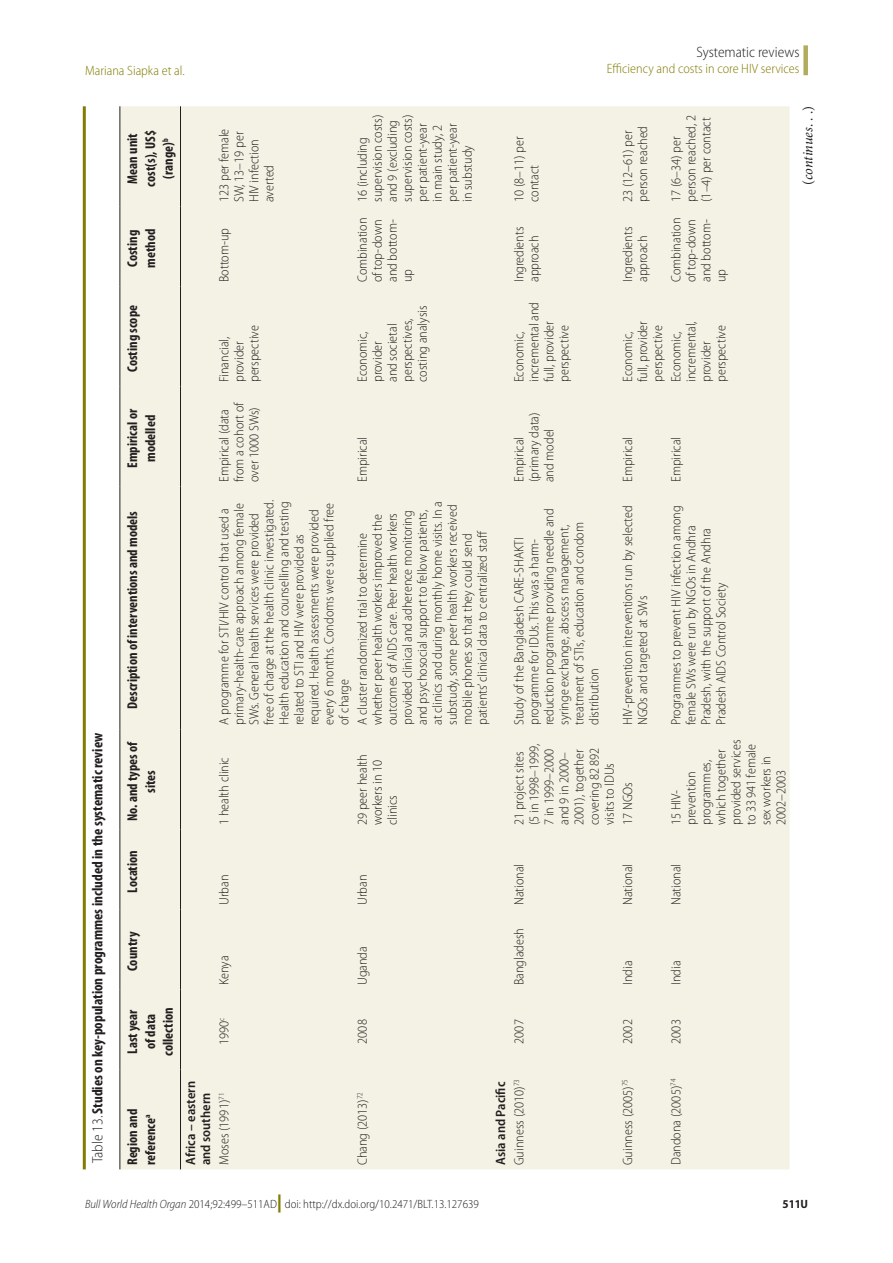
<style>
.page{position:relative;width:893px;height:1263px;background:#fff}
.page>*{position:absolute;margin:0;border:0;box-sizing:border-box;transform-origin:0 0}
.Tbl_Title{font:700 condensed 15px "Myriad Pro";color:#231f20}
.Section_Title{font:300 semi-condensed 15px "Myriad Pro";color:#231f20}
.Tbl_Col_Hd{font:700 condensed 14.25px/17.9px "Myriad Pro";color:#231f20;text-align:center}
.continues_message{font:italic 14.25px "Minion Pro";letter-spacing:-.01em;color:#231f20}
.Tbl_Body{font:300 semi-condensed 13.5px/15px "Myriad Pro";color:#231f20}
.Tbl_Body-2{font:600 semi-condensed 13.5px/15px "Myriad Pro";color:#231f20}
.RH_Outside{font:300 semi-condensed 13.5px "Myriad Pro";color:#827c00}
.RH_Inside{font:300 semi-condensed 13.5px "Myriad Pro";color:#827c00}
.t1{font:300 semi-condensed 12px "Myriad Pro";color:#231f20}
.t2{font:700 semi-condensed 12px "Myriad Pro";color:#231f20}
.s1{font-weight:300;font-stretch:semi-condensed}
.s2{font-style:normal}
.s3{font-style:italic}
.s4{font-weight:900;font-stretch:normal;font-size:18px;color:#827c00}
</style>
<div class="page">
<div style="left:803px;top:45px;width:5px;height:30px;background:#b2ac5f"></div>
<hr style="left:83px;top:106px;width:3px;height:1063px;background:#827c00">
<div style="left:121px;top:106px;width:668px;height:1063px;background:#f3f2e4"></div>
<hr style="left:180px;top:1069px;width:1px;height:100px;background:#231f20">
<hr style="left:180px;top:989px;width:1px;height:80px;background:#231f20">
<hr style="left:180px;top:909px;width:1px;height:80px;background:#231f20">
<hr style="left:180px;top:829px;width:1px;height:80px;background:#231f20">
<hr style="left:180px;top:729px;width:1px;height:100px;background:#231f20">
<hr style="left:180px;top:486px;width:1px;height:243px;background:#231f20">
<hr style="left:180px;top:386px;width:1px;height:100px;background:#231f20">
<hr style="left:180px;top:286px;width:1px;height:100px;background:#231f20">
<hr style="left:180px;top:206px;width:1px;height:80px;background:#231f20">
<hr style="left:180px;top:106px;width:1px;height:100px;background:#231f20">
<hr style="left:120px;top:1069px;width:1px;height:100px;background:#231f20">
<hr style="left:120px;top:989px;width:1px;height:80px;background:#231f20">
<hr style="left:120px;top:909px;width:1px;height:80px;background:#231f20">
<hr style="left:120px;top:829px;width:1px;height:80px;background:#231f20">
<hr style="left:120px;top:729px;width:1px;height:100px;background:#231f20">
<hr style="left:120px;top:486px;width:1px;height:243px;background:#231f20">
<hr style="left:120px;top:386px;width:1px;height:100px;background:#231f20">
<hr style="left:120px;top:286px;width:1px;height:100px;background:#231f20">
<hr style="left:120px;top:206px;width:1px;height:80px;background:#231f20">
<hr style="left:120px;top:106px;width:1px;height:100px;background:#231f20">
<p class="Section_Title" style="left:696px;top:44px;width:105px">Systematic reviews</p>
<p class="RH_Inside" style="left:85px;top:63px;width:101px">Mariana Siapka et al.</p>
<p class="RH_Outside" style="left:607px;top:61px;width:194px">Efficiency and costs in core HIV services</p>
<p class="Tbl_Title" style="left:89px;top:1163px;width:432px;rotate:-90deg"><span class="s1">Table 13.</span>Studies on key-population programmes included in the systematic review</p>
<p class="Tbl_Col_Hd" style="left:124px;top:187px;width:58px;rotate:-90deg">Mean unit cost(s), US$ (range)<sup>b</sup></p>
<p class="Tbl_Col_Hd" style="left:124px;top:268px;width:41px;text-align:left;rotate:-90deg">Costing method</p>
<p class="Tbl_Col_Hd" style="left:124px;top:372px;width:68px;rotate:-90deg">Costing scope</p>
<p class="Tbl_Col_Hd" style="left:124px;top:468px;width:60px;rotate:-90deg">Empirical or modelled</p>
<p class="Tbl_Col_Hd" style="left:124px;top:709px;width:199px;rotate:-90deg">Description of interventions and models</p>
<p class="Tbl_Col_Hd" style="left:124px;top:821px;width:81px;rotate:-90deg">No. and types of sites</p>
<p class="Tbl_Body" style="left:217px;top:202px;width:75px;rotate:-90deg">123 per female<br>SW, 13–19 per<br>HIV infection averted</p>
<p class="Tbl_Body" style="left:217px;top:282px;width:56px;rotate:-90deg">Bottom-up</p>
<p class="Tbl_Body" style="left:217px;top:382px;width:58px;rotate:-90deg">Financial, provider perspective</p>
<p class="Tbl_Body" style="left:217px;top:482px;width:82px;rotate:-90deg">Empirical (data from a cohort of over 1000 SWs)</p>
<p class="Tbl_Body" style="left:355px;top:202px;width:89px;rotate:-90deg">16 (including supervision costs) and 9 (excluding supervision costs) per patient-year in main study, 2 per patient-year in substudy</p>
<p class="Tbl_Body" style="left:355px;top:282px;width:66px;rotate:-90deg">Combination of top-down and bottom&shy;up</p>
<p class="Tbl_Body" style="left:355px;top:382px;width:78px;rotate:-90deg">Economic, provider<br>and societal perspectives, costing analysis</p>
<p class="Tbl_Body" style="left:355px;top:482px;width:47px;rotate:-90deg">Empirical</p>
<p class="Tbl_Body" style="left:217px;top:725px;width:227px;rotate:-90deg">A programme for STI/HIV control that used a primary-health-care approach among female SWs. General health services were provided free of charge at the health clinic investigated.<br>Health education and counselling and testing related to STI and HIV were provided as required. Health assessments were provided every 6 months. Condoms were supplied free of charge</p>
<p class="Tbl_Body" style="left:355px;top:725px;width:225px;rotate:-90deg">A cluster randomized trial to determine whether peer health workers improved the outcomes of AIDS care. Peer health workers provided clinical and adherence monitoring and psychosocial support to fellow patients, at clinics and during monthly home visits. In a substudy, some peer health workers received mobile phones so that they could send patients’ clinical data to centralized staff</p>
<p class="Tbl_Body" style="left:217px;top:825px;width:69px;rotate:-90deg">1 health clinic</p>
<p class="Tbl_Body" style="left:355px;top:825px;width:72px;rotate:-90deg">29 peer health workers in 10 clinics</p>
<p class="Tbl_Body" style="left:512px;top:202px;width:67px;rotate:-90deg">10 (8–11) per contact</p>
<p class="Tbl_Body" style="left:512px;top:282px;width:57px;rotate:-90deg">Ingredients approach</p>
<p class="Tbl_Body" style="left:512px;top:382px;width:82px;rotate:-90deg">Economic, incremental and full, provider perspective</p>
<p class="Tbl_Body" style="left:620px;top:202px;width:78px;rotate:-90deg">23 (12–61) per person reached</p>
<p class="Tbl_Body" style="left:620px;top:282px;width:57px;rotate:-90deg">Ingredients approach</p>
<p class="Tbl_Body" style="left:669px;top:202px;width:89px;rotate:-90deg">17 (6–34) per person reached, 2 (1–4) per contact</p>
<p class="continues_message" style="left:799px;top:185px;width:80px;rotate:-90deg"><span class="s2">(</span>continues<span class="s2">. . .)</span></p>
<p class="Tbl_Body" style="left:669px;top:282px;width:66px;rotate:-90deg">Combination of top-down and bottom&shy;up</p>
<p class="Tbl_Body" style="left:620px;top:382px;width:62px;rotate:-90deg">Economic, full, provider perspective</p>
<p class="Tbl_Body" style="left:669px;top:382px;width:62px;rotate:-90deg">Economic, incremental, provider perspective</p>
<p class="Tbl_Body" style="left:512px;top:482px;width:71px;rotate:-90deg">Empirical (primary data) and model</p>
<p class="Tbl_Body" style="left:620px;top:482px;width:47px;rotate:-90deg">Empirical</p>
<p class="Tbl_Body" style="left:512px;top:725px;width:218px;rotate:-90deg">Study of the Bangladesh CARE-SHAKTI programme for IDUs. This was a harm&shy;reduction programme providing needle and syringe exchange, abscess management, treatment of STIs, education and condom distribution</p>
<p class="Tbl_Body" style="left:512px;top:825px;width:83px;rotate:-90deg">21 project sites (5 in 1998–1999,<br>7 in 1999–2000 and 9 in 2000–<br>2001), together covering 82 892 visits to IDUs</p>
<p class="Tbl_Body" style="left:620px;top:725px;width:221px;rotate:-90deg">HIV-prevention interventions run by selected<br>NGOs and targeted at SWs</p>
<p class="Tbl_Body" style="left:620px;top:825px;width:44px;rotate:-90deg">17 NGOs</p>
<p class="Tbl_Body" style="left:669px;top:482px;width:47px;rotate:-90deg">Empirical</p>
<p class="Tbl_Body" style="left:669px;top:725px;width:221px;rotate:-90deg">Programmes to prevent HIV infection among female SWs were run by NGOs in Andhra Pradesh, with the support of the Andhra Pradesh AIDS Control Society</p>
<p class="Tbl_Body" style="left:669px;top:825px;width:87px;rotate:-90deg">15 HIV&shy;prevention programmes, which together provided services to 33 941 female sex workers in<br>2002–2003</p>
<p class="Tbl_Col_Hd" style="left:124px;top:893px;width:44px;rotate:-90deg">Location</p>
<p class="Tbl_Col_Hd" style="left:124px;top:971px;width:41px;rotate:-90deg">Country</p>
<p class="Tbl_Col_Hd" style="left:124px;top:1056px;width:50px;rotate:-90deg">Last year of data collection</p>
<p class="Tbl_Col_Hd" style="left:124px;top:1165px;width:58px;text-align:left;rotate:-90deg">Region and reference<sup>a</sup></p>
<p class="Tbl_Body" style="left:217px;top:905px;width:32px;rotate:-90deg">Urban</p>
<p class="Tbl_Body" style="left:217px;top:985px;width:31px;rotate:-90deg">Kenya</p>
<p class="Tbl_Body" style="left:217px;top:1045px;width:29px;rotate:-90deg">1990<sup>c</sup></p>
<p class="Tbl_Body-2" style="left:183px;top:1165px;width:85px;rotate:-90deg">Africa – eastern and southern</p>
<p class="Tbl_Body" style="left:217px;top:1165px;width:74px;rotate:-90deg">Moses (1991)<sup>71</sup></p>
<p class="Tbl_Body" style="left:355px;top:905px;width:32px;rotate:-90deg">Urban</p>
<p class="Tbl_Body" style="left:355px;top:985px;width:40px;rotate:-90deg">Uganda</p>
<p class="Tbl_Body" style="left:355px;top:1044px;width:26px;rotate:-90deg">2008</p>
<p class="Tbl_Body" style="left:355px;top:1165px;width:75px;rotate:-90deg">Chang (2013)<sup>72</sup></p>
<p class="Tbl_Body" style="left:512px;top:905px;width:43px;rotate:-90deg">National</p>
<p class="Tbl_Body" style="left:512px;top:985px;width:59px;rotate:-90deg">Bangladesh</p>
<p class="Tbl_Body" style="left:512px;top:1044px;width:26px;rotate:-90deg">2007</p>
<p class="Tbl_Body-2" style="left:493px;top:1165px;width:85px;rotate:-90deg">Asia and Pacific</p>
<p class="Tbl_Body" style="left:512px;top:1165px;width:87px;rotate:-90deg">Guinness (2010)<sup>73</sup></p>
<p class="Tbl_Body" style="left:620px;top:905px;width:43px;rotate:-90deg">National</p>
<p class="Tbl_Body" style="left:669px;top:905px;width:43px;rotate:-90deg">National</p>
<p class="Tbl_Body" style="left:620px;top:985px;width:26px;rotate:-90deg">India</p>
<p class="Tbl_Body" style="left:669px;top:985px;width:26px;rotate:-90deg">India</p>
<p class="Tbl_Body" style="left:620px;top:1044px;width:26px;rotate:-90deg">2002</p>
<p class="Tbl_Body" style="left:669px;top:1044px;width:26px;rotate:-90deg">2003</p>
<p class="Tbl_Body" style="left:620px;top:1165px;width:87px;rotate:-90deg">Guinness (2005)<sup>75</sup></p>
<p class="Tbl_Body" style="left:669px;top:1165px;width:88px;rotate:-90deg">Dandona (2005)<sup>74</sup></p>
<p class="t1" style="left:85px;top:1198px;width:395px"><span class="s3">Bull World Health Organ</span> 2014;92:499–511AD<span class="s4">|</span> doi: http://dx.doi.org/10.2471/BLT.13.127639</p>
<p class="t2" style="left:782px;top:1197px;width:27px">511U</p>
</div>
